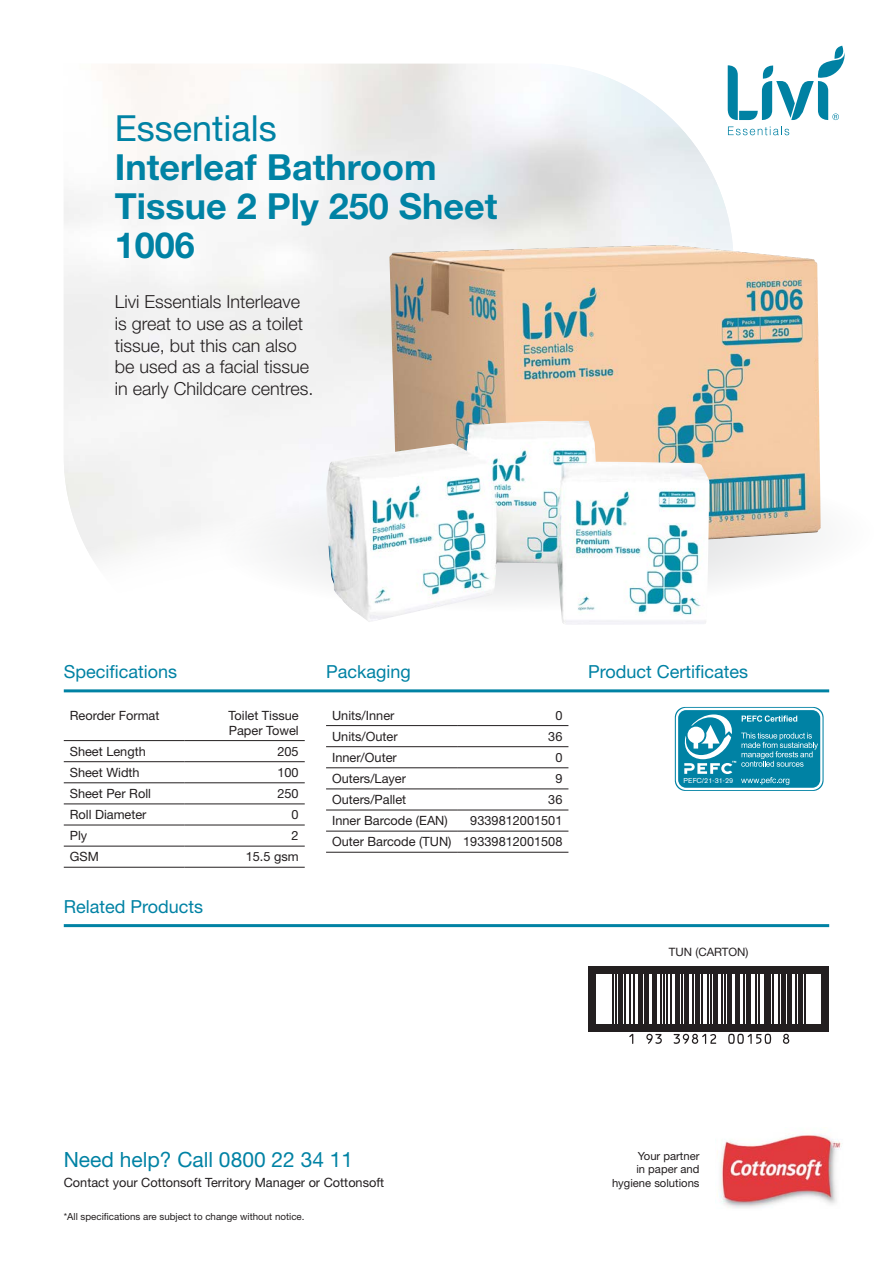
<style>
.page{position:relative;width:893px;height:1263px;background:#fff}
.page>*{position:absolute;margin:0;border:0;box-sizing:border-box;transform-origin:0 0}
.t1{font:700 36px/39px "Helvetica Neue LT Std";color:#0082a4}
.t2{font:21px "Helvetica Neue LT Std";color:#0082a4}
.t3{font:300 18px/21.6px "Helvetica Neue LT Std";color:#231f20}
.t4{font:18px "Helvetica Neue LT Std";color:#0082a4}
.Table_Copy{font:12.75px/15px "Helvetica Neue LT Std";color:#231f20}
.t5{font:11.55px "Helvetica Neue LT Std";color:#231f20}
.t6{font:11.25px/13.5px "Helvetica Neue LT Std";color:#231f20;text-align:right}
.t7{font:9.75px "Helvetica Neue LT Std";color:#231f20}
.t8{font:7.05px "Akzidenz Grotesk BE";color:#fff}
.s1{font-weight:400}
</style>
<div class="page">
<svg style="left:63px;top:487px;width:767px;height:270px"></svg>
<svg style="left:217px;top:467px;width:613px;height:150px"></svg>
<img style="left:389px;top:245px;width:432px;height:307px">
<img style="left:326px;top:421px;width:384px;height:204px">
<hr style="left:612px;top:974px;width:1px;height:50px;background:#231f20">
<hr style="left:615px;top:974px;width:2px;height:50px;background:#231f20">
<hr style="left:618px;top:974px;width:4px;height:50px;background:#231f20">
<hr style="left:624px;top:974px;width:2px;height:50px;background:#231f20">
<hr style="left:630px;top:974px;width:1px;height:50px;background:#231f20">
<hr style="left:633px;top:974px;width:1px;height:50px;background:#231f20">
<hr style="left:638px;top:974px;width:4px;height:50px;background:#231f20">
<hr style="left:644px;top:974px;width:4px;height:50px;background:#231f20">
<hr style="left:652px;top:974px;width:4px;height:50px;background:#231f20">
<hr style="left:660px;top:974px;width:2px;height:50px;background:#231f20">
<hr style="left:663px;top:974px;width:2px;height:50px;background:#231f20">
<hr style="left:666px;top:974px;width:2px;height:50px;background:#231f20">
<hr style="left:670px;top:974px;width:1px;height:50px;background:#231f20">
<hr style="left:675px;top:974px;width:4px;height:50px;background:#231f20">
<hr style="left:681px;top:974px;width:2px;height:50px;background:#231f20">
<hr style="left:684px;top:974px;width:4px;height:50px;background:#231f20">
<hr style="left:692px;top:974px;width:2px;height:50px;background:#231f20">
<hr style="left:695px;top:974px;width:4px;height:50px;background:#231f20">
<hr style="left:701px;top:974px;width:2px;height:50px;background:#231f20">
<hr style="left:707px;top:974px;width:1px;height:50px;background:#231f20">
<hr style="left:710px;top:974px;width:1px;height:50px;background:#231f20">
<hr style="left:713px;top:974px;width:4px;height:50px;background:#231f20">
<hr style="left:721px;top:974px;width:2px;height:50px;background:#231f20">
<hr style="left:724px;top:974px;width:2px;height:50px;background:#231f20">
<hr style="left:728px;top:974px;width:4px;height:50px;background:#231f20">
<hr style="left:736px;top:974px;width:4px;height:50px;background:#231f20">
<hr style="left:744px;top:974px;width:1px;height:50px;background:#231f20">
<hr style="left:747px;top:974px;width:4px;height:50px;background:#231f20">
<hr style="left:755px;top:974px;width:1px;height:50px;background:#231f20">
<hr style="left:758px;top:974px;width:2px;height:50px;background:#231f20">
<hr style="left:764px;top:974px;width:1px;height:50px;background:#231f20">
<hr style="left:767px;top:974px;width:4px;height:50px;background:#231f20">
<hr style="left:773px;top:974px;width:1px;height:50px;background:#231f20">
<hr style="left:778px;top:974px;width:2px;height:50px;background:#231f20">
<hr style="left:781px;top:974px;width:4px;height:50px;background:#231f20">
<hr style="left:787px;top:974px;width:4px;height:50px;background:#231f20">
<hr style="left:795px;top:974px;width:2px;height:50px;background:#231f20">
<hr style="left:798px;top:974px;width:4px;height:50px;background:#231f20">
<hr style="left:804px;top:974px;width:1px;height:50px;background:#231f20">
<svg style="left:629px;top:1034px;width:4px;height:10px"></svg>
<svg style="left:646px;top:1034px;width:16px;height:10px"></svg>
<svg style="left:674px;top:1034px;width:42px;height:10px"></svg>
<svg style="left:728px;top:1034px;width:43px;height:10px"></svg>
<svg style="left:783px;top:1034px;width:6px;height:10px"></svg>
<div style="left:588px;top:966px;width:241px;height:8px;background:#231f20"></div>
<div style="left:588px;top:1024px;width:241px;height:8px;background:#231f20"></div>
<div style="left:588px;top:966px;width:8px;height:66px;background:#231f20"></div>
<div style="left:822px;top:966px;width:7px;height:66px;background:#231f20"></div>
<hr style="left:64px;top:689px;width:765px;height:3px;background:#0082a4">
<hr style="left:64px;top:924px;width:765px;height:3px;background:#0082a4">
<hr style="left:64px;top:740px;width:120px;height:1px;background:#231f20">
<hr style="left:184px;top:740px;width:121px;height:1px;background:#231f20">
<hr style="left:64px;top:761px;width:120px;height:1px;background:#231f20">
<hr style="left:184px;top:761px;width:121px;height:1px;background:#231f20">
<hr style="left:64px;top:782px;width:120px;height:1px;background:#231f20">
<hr style="left:184px;top:782px;width:121px;height:1px;background:#231f20">
<hr style="left:64px;top:804px;width:120px;height:1px;background:#231f20">
<hr style="left:184px;top:804px;width:121px;height:1px;background:#231f20">
<hr style="left:64px;top:825px;width:120px;height:1px;background:#231f20">
<hr style="left:184px;top:825px;width:121px;height:1px;background:#231f20">
<hr style="left:64px;top:846px;width:120px;height:1px;background:#231f20">
<hr style="left:184px;top:846px;width:121px;height:1px;background:#231f20">
<hr style="left:64px;top:867px;width:120px;height:1px;background:#231f20">
<hr style="left:184px;top:867px;width:121px;height:1px;background:#231f20">
<hr style="left:326px;top:725px;width:132px;height:1px;background:#231f20">
<hr style="left:458px;top:725px;width:110px;height:1px;background:#231f20">
<hr style="left:326px;top:746px;width:132px;height:1px;background:#231f20">
<hr style="left:458px;top:746px;width:110px;height:1px;background:#231f20">
<hr style="left:326px;top:767px;width:132px;height:1px;background:#231f20">
<hr style="left:458px;top:767px;width:110px;height:1px;background:#231f20">
<hr style="left:326px;top:789px;width:132px;height:1px;background:#231f20">
<hr style="left:458px;top:789px;width:110px;height:1px;background:#231f20">
<hr style="left:326px;top:810px;width:132px;height:1px;background:#231f20">
<hr style="left:458px;top:810px;width:110px;height:1px;background:#231f20">
<hr style="left:326px;top:831px;width:132px;height:1px;background:#231f20">
<hr style="left:458px;top:831px;width:110px;height:1px;background:#231f20">
<hr style="left:326px;top:852px;width:132px;height:1px;background:#231f20">
<hr style="left:458px;top:852px;width:110px;height:1px;background:#231f20">
<img style="left:717px;top:1134px;width:124px;height:74px">
<svg style="left:675px;top:707px;width:148px;height:84px"></svg>
<svg style="left:676px;top:708px;width:146px;height:82px"></svg>
<svg style="left:728px;top:126px;width:61px;height:9px"></svg>
<svg style="left:728px;top:46px;width:117px;height:74px"></svg>
<p class="t1" style="left:115px;top:108px;width:384px"><span class="s1">Essentials<br></span>Interleaf Bathroom<br>Tissue 2 Ply 250 Sheet</p>
<p class="t1" style="left:115px;top:225px;width:82px">1006</p>
<p class="t3" style="left:115px;top:291px;width:200px">Livi Essentials Interleave is great to use as a toilet tissue, but this can also be used as a facial tissue in early Childcare centres.</p>
<h3 class="t4" style="left:64px;top:661px;width:115px">Specifications</h3>
<h3 class="t4" style="left:326px;top:661px;width:86px">Packaging</h3>
<h3 class="t4" style="left:588px;top:661px;width:162px">Product Certificates</h3>
<p class="Table_Copy" style="left:70px;top:707px;width:91px">Reorder Format</p>
<p class="Table_Copy" style="left:229px;top:707px;width:72px">Toilet Tissue<br>Paper Towel</p>
<p class="Table_Copy" style="left:70px;top:743px;width:78px">Sheet Length</p>
<p class="Table_Copy" style="left:277px;top:743px;width:23px">205</p>
<p class="Table_Copy" style="left:70px;top:764px;width:71px">Sheet Width</p>
<p class="Table_Copy" style="left:277px;top:764px;width:23px">100</p>
<p class="Table_Copy" style="left:70px;top:786px;width:83px">Sheet Per Roll</p>
<p class="Table_Copy" style="left:277px;top:786px;width:23px">250</p>
<p class="Table_Copy" style="left:70px;top:807px;width:78px">Roll Diameter</p>
<p class="Table_Copy" style="left:292px;top:807px;width:9px">0</p>
<p class="Table_Copy" style="left:70px;top:828px;width:19px">Ply</p>
<p class="Table_Copy" style="left:292px;top:828px;width:9px">2</p>
<p class="Table_Copy" style="left:70px;top:849px;width:31px">GSM</p>
<p class="Table_Copy" style="left:246px;top:849px;width:54px">15.5 gsm</p>
<h3 class="t4" style="left:64px;top:896px;width:141px">Related Products</h3>
<p class="Table_Copy" style="left:332px;top:707px;width:64px">Units/Inner</p>
<p class="Table_Copy" style="left:555px;top:707px;width:9px">0</p>
<p class="Table_Copy" style="left:332px;top:728px;width:67px">Units/Outer</p>
<p class="Table_Copy" style="left:548px;top:728px;width:16px">36</p>
<p class="Table_Copy" style="left:332px;top:749px;width:66px">Inner/Outer</p>
<p class="Table_Copy" style="left:555px;top:749px;width:9px">0</p>
<p class="Table_Copy" style="left:332px;top:771px;width:75px">Outers/Layer</p>
<p class="Table_Copy" style="left:555px;top:771px;width:9px">9</p>
<p class="Table_Copy" style="left:332px;top:792px;width:76px">Outers/Pallet</p>
<p class="Table_Copy" style="left:548px;top:792px;width:16px">36</p>
<p class="Table_Copy" style="left:332px;top:813px;width:117px">Inner Barcode (EAN)</p>
<p class="Table_Copy" style="left:470px;top:813px;width:94px">9339812001501</p>
<p class="Table_Copy" style="left:332px;top:834px;width:121px">Outer Barcode (TUN)</p>
<p class="Table_Copy" style="left:463px;top:834px;width:101px">19339812001508</p>
<p class="t8" style="left:684px;top:776px;width:51px">PEFC/21-31-29</p>
<p class="t5" style="left:669px;top:945px;width:81px">TUN (CARTON)</p>
<h2 class="t2" style="left:64px;top:1147px;width:291px">Need help? Call 0800 22 34 11</h2>
<p class="Table_Copy" style="left:64px;top:1175px;width:322px">Contact your Cottonsoft Territory Manager or Cottonsoft</p>
<p class="t7" style="left:64px;top:1211px;width:242px">*All specifications are subject to change without notice.</p>
<p class="t6" style="left:612px;top:1149px;width:89px">Your partner<br>in paper and hygiene solutions</p>
</div>
